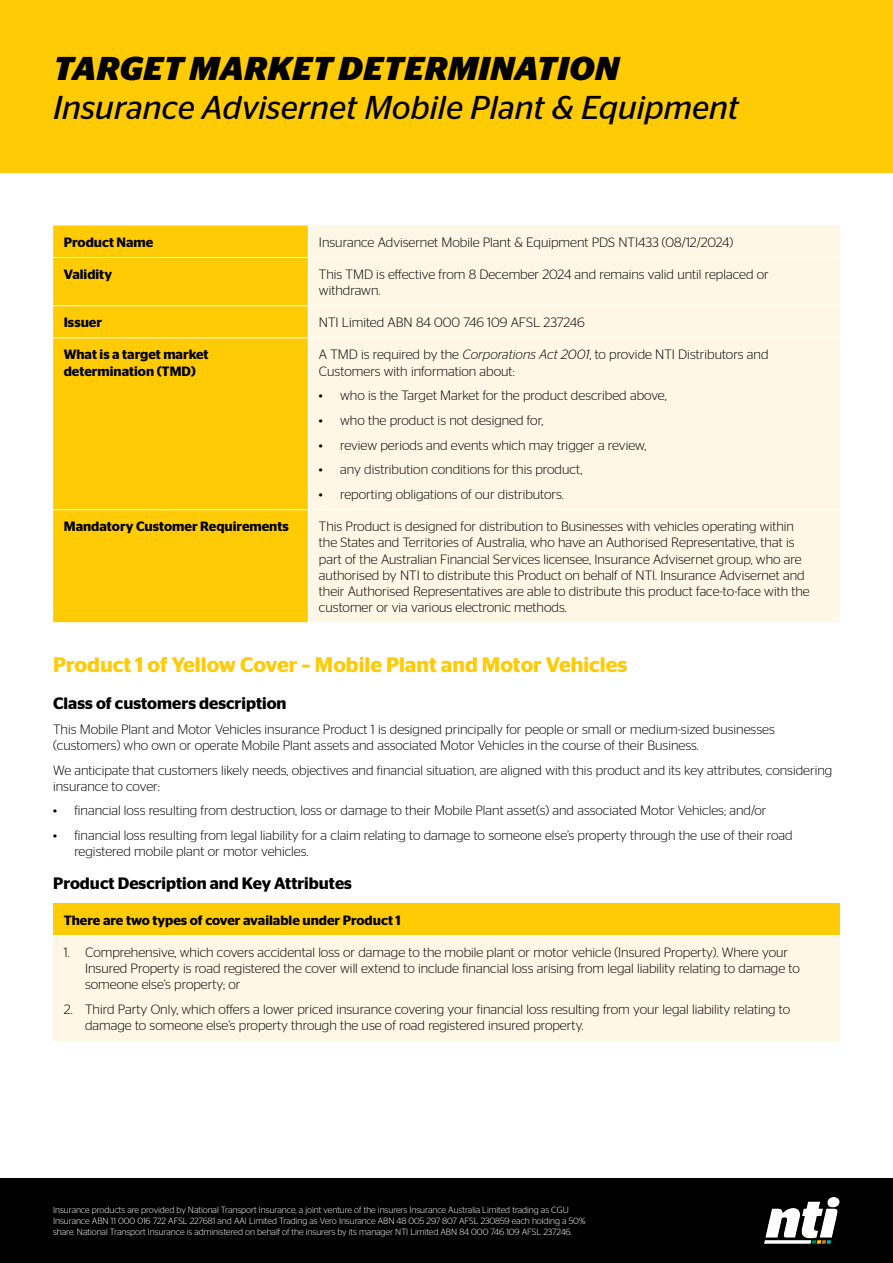
<style>
.page{position:relative;width:893px;height:1263px;background:#fff}
.page>*{position:absolute;margin:0;border:0;box-sizing:border-box;transform-origin:0 0}
.t1{font:italic 33px "Stag Sans";color:#000}
.t2{font:italic 700 33px "Stag Sans";letter-spacing:.02em;color:#000}
.t3{font:600 21px "Stag Sans";color:#ffcb05}
.t4{font:600 16.5px "Stag Sans";color:#000}
.t5{font:300 13.5px/16.2px "Stag Sans";color:#000}
.t6{font:600 13.5px/16.2px "Stag Sans";color:#000}
.t7{font:300 9px/10.8px "Stag Sans";letter-spacing:-.005em;color:#fff}
.s1{font-style:italic}
</style>
<div class="page">
<div style="left:0;top:1178px;width:893px;height:85px;background:#000"></div>
<img style="left:765px;top:1197px;width:75px;height:46px">
<div style="left:0;top:0;width:893px;height:172px;background:#ffcb05"></div>
<div style="left:53px;top:225px;width:255px;height:397px;background:#ffcb05"></div>
<div style="left:309px;top:225px;width:531px;height:397px;background:#fff7e5"></div>
<hr style="left:53px;top:257px;width:255px;height:1px;background:#fff">
<hr style="left:308px;top:257px;width:532px;height:1px;background:#fff">
<hr style="left:53px;top:305px;width:255px;height:1px;background:#fff">
<hr style="left:308px;top:305px;width:532px;height:1px;background:#fff">
<hr style="left:53px;top:337px;width:255px;height:1px;background:#fff">
<hr style="left:308px;top:337px;width:532px;height:1px;background:#fff">
<hr style="left:53px;top:509px;width:255px;height:1px;background:#fff">
<hr style="left:308px;top:509px;width:532px;height:1px;background:#fff">
<div style="left:53px;top:903px;width:787px;height:32px;background:#ffcb05"></div>
<div style="left:53px;top:935px;width:787px;height:106px;background:#fff7e5"></div>
<hr style="left:53px;top:935px;width:787px;height:1px;background:#fff">
<h1 class="t2" style="left:53px;top:49px;width:567px">TARGET MARKET DETERMINATION</h1>
<h1 class="t1" style="left:53px;top:89px;width:687px">Insurance Advisernet Mobile Plant &amp; Equipment</h1>
<p class="t6" style="left:64px;top:234px;width:91px">Product Name</p>
<p class="t5" style="left:319px;top:234px;width:416px">Insurance Advisernet Mobile Plant &amp; Equipment PDS NTI433 (08/12/2024)</p>
<p class="t6" style="left:64px;top:266px;width:50px">Validity</p>
<p class="t5" style="left:319px;top:266px;width:451px">This TMD is effective from 8 December 2024 and remains valid until replaced or withdrawn.</p>
<p class="t6" style="left:64px;top:314px;width:40px">Issuer</p>
<p class="t5" style="left:319px;top:314px;width:267px">NTI Limited ABN 84 000 746 109 AFSL 237246</p>
<p class="t6" style="left:64px;top:346px;width:146px">What is a target market determination (TMD)</p>
<p class="t5" style="left:319px;top:346px;width:451px">A TMD is required by the <span class="s1">Corporations Act 2001</span>, to provide NTI Distributors and<br>Customers with information about:</p>
<p class="t5" style="left:319px;top:387px;width:349px">• who is the Target Market for the product described above,</p>
<p class="t5" style="left:319px;top:412px;width:226px">• who the product is not designed for,</p>
<p class="t5" style="left:319px;top:437px;width:329px">• review periods and events which may trigger a review,</p>
<p class="t5" style="left:319px;top:461px;width:265px">• any distribution conditions for this product,</p>
<p class="t5" style="left:319px;top:486px;width:246px">• reporting obligations of our distributors.</p>
<p class="t6" style="left:64px;top:518px;width:227px">Mandatory Customer Requirements</p>
<p class="t5" style="left:319px;top:518px;width:492px">This Product is designed for distribution to Businesses with vehicles operating within the States and Territories of Australia, who have an Authorised Representative, that is part of the Australian Financial Services licensee, Insurance Advisernet group, who are authorised by NTI to distribute this Product on behalf of NTI. Insurance Advisernet and their Authorised Representatives are able to distribute this product face-to-face with the customer or via various electronic methods.</p>
<h2 class="t3" style="left:53px;top:653px;width:576px">Product 1 of Yellow Cover – Mobile Plant and Motor Vehicles</h2>
<p class="t4" style="left:53px;top:694px;width:235px">Class of customers description</p>
<p class="t5" style="left:53px;top:721px;width:723px">This Mobile Plant and Motor Vehicles insurance Product 1 is designed principally for people or small or medium-sized businesses (customers) who own or operate Mobile Plant assets and associated Motor Vehicles in the course of their Business.</p>
<p class="t5" style="left:53px;top:761px;width:781px">We anticipate that customers likely needs, objectives and financial situation, are aligned with this product and its key attributes, considering insurance to cover:</p>
<p class="t5" style="left:53px;top:802px;width:715px">• financial loss resulting from destruction, loss or damage to their Mobile Plant asset(s) and associated Motor Vehicles; and/or</p>
<p class="t5" style="left:74px;top:827px;width:720px;text-indent:-21px">• financial loss resulting from legal liability for a claim relating to damage to someone else’s property through the use of their road registered mobile plant or motor vehicles.</p>
<p class="t4" style="left:53px;top:873px;width:300px">Product Description and Key Attributes</p>
<p class="t6" style="left:64px;top:912px;width:339px">There are two types of cover available under Product 1</p>
<p class="t5" style="left:85px;top:944px;width:716px;text-indent:-21px">1. Comprehensive, which covers accidental loss or damage to the mobile plant or motor vehicle (Insured Property). Where your<br>Insured Property is road registered the cover will extend to include financial loss arising from legal liability relating to damage to someone else’s property; or</p>
<p class="t5" style="left:85px;top:1001px;width:707px;text-indent:-21px">2. Third Party Only, which offers a lower priced insurance covering your financial loss resulting from your legal liability relating to damage to someone else’s property through the use of road registered insured property.</p>
<p class="t7" style="left:53px;top:1204px;width:534px">Insurance products are provided by National Transport Insurance, a joint venture of the insurers Insurance Australia Limited trading as CGU<br>Insurance ABN 11 000 016 722 AFSL 227681 and AAI Limited Trading as Vero Insurance ABN 48 005 297 807 AFSL 230859 each holding a 50% share. National Transport Insurance is administered on behalf of the insurers by its manager NTI Limited ABN 84 000 746 109 AFSL 237246.</p>
</div>
